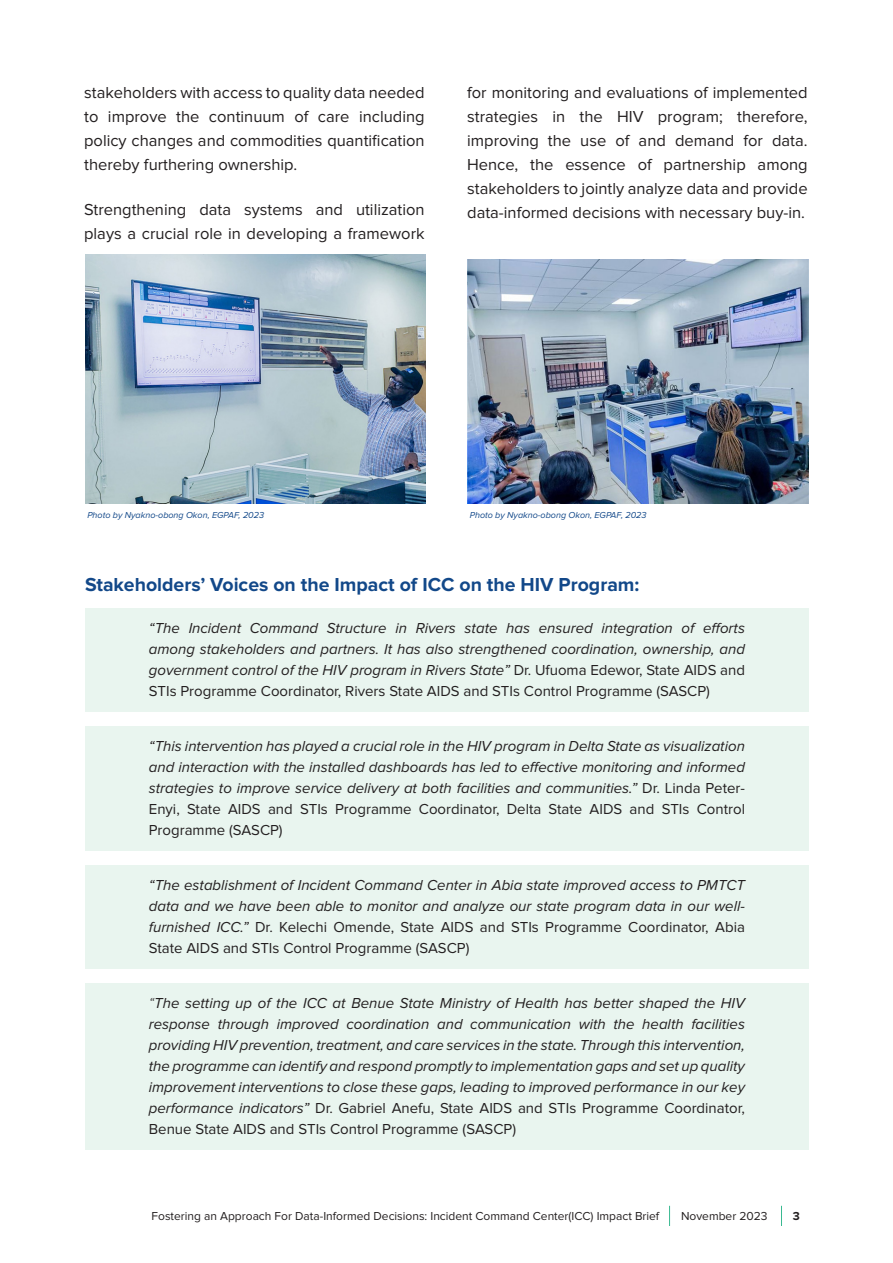
<style>
.page{position:relative;width:893px;height:1263px;background:#fff}
.page>*{position:absolute;margin:0;border:0;box-sizing:border-box;transform-origin:0 0}
.Paragraph_Style_1{font:700 19.5px "Proxima Nova";color:#124889}
.t1{font:16.5px/24px "Proxima Nova";color:#231f20;text-align:justify}
.t2{font:italic 15px/21px "Proxima Nova";color:#231f20;text-align:justify}
.t3{font:12px "Proxima Nova";color:#231f20}
.t4{font:700 12px "Proxima Nova";color:#231f20}
.t5{font:italic 9px "Proxima Nova";color:#124889}
.s1{font-style:normal}
.s2{font-weight:300}
</style>
<div class="page">
<svg style="left:781px;top:1206px;width:1px;height:20px"></svg>
<svg style="left:669px;top:1206px;width:1px;height:20px"></svg>
<img style="left:467px;top:259px;width:342px;height:245px">
<img style="left:85px;top:255px;width:340px;height:249px">
<div style="left:85px;top:608px;width:724px;height:104px;background:#e9f5ef"></div>
<div style="left:85px;top:726px;width:724px;height:125px;background:#e9f5ef"></div>
<div style="left:85px;top:865px;width:724px;height:104px;background:#e9f5ef"></div>
<div style="left:85px;top:983px;width:724px;height:167px;background:#e9f5ef"></div>
<p class="t1" style="left:84px;top:81px;width:342px">stakeholders with access to quality data needed to improve the continuum of care including policy changes and commodities quantification thereby furthering ownership.</p>
<p class="t1" style="left:84px;top:198px;width:342px">Strengthening data systems and utilization plays a crucial role in developing a framework</p>
<p class="t1" style="left:467px;top:81px;width:342px">for monitoring and evaluations of implemented strategies in the HIV program; therefore, improving the use of and demand for data.<br>Hence, the essence of partnership among stakeholders to jointly analyze data and provide data-informed decisions with necessary buy-in.</p>
<p class="t5" style="left:87px;top:510px;width:178px">Photo by Nyakno-obong Okon, EGPAF, 2023</p>
<p class="t5" style="left:470px;top:510px;width:178px">Photo by Nyakno-obong Okon, EGPAF, 2023</p>
<p class="Paragraph_Style_1" style="left:85px;top:573px;width:556px">Stakeholders’ Voices on the Impact of ICC on the HIV Program:</p>
<p class="t2" style="left:149px;top:618px;width:598px">“The Incident Command Structure in Rivers state has ensured integration of efforts among stakeholders and partners. It has also strengthened coordination, ownership, and government control of the HIV program in Rivers State” <span class="s1">Dr. Ufuoma Edewor, State AIDS and STIs Programme Coordinator, Rivers State AIDS and STIs Control Programme (SASCP)</span></p>
<p class="t2" style="left:149px;top:736px;width:598px">“This intervention has played a crucial role in the HIV program in Delta State as visualization and interaction with the installed dashboards has led to effective monitoring and informed strategies to improve service delivery at both facilities and communities.” <span class="s1">Dr. Linda Peter-Enyi, State AIDS and STIs Programme Coordinator, Delta State AIDS and STIs Control Programme (SASCP)</span></p>
<p class="t2" style="left:149px;top:875px;width:598px">“The establishment of Incident Command Center in Abia state improved access to PMTCT data and we have been able to monitor and analyze our state program data in our well&shy;furnished ICC.” <span class="s1">Dr. Kelechi Omende, State AIDS and STIs Programme Coordinator, Abia State AIDS and STIs Control Programme (SASCP)</span></p>
<p class="t2" style="left:149px;top:993px;width:598px"><span class="s2">“</span>The setting up of the ICC at Benue State Ministry of Health has better shaped the HIV response through improved coordination and communication with the health facilities providing HIV prevention, treatment, and care services in the state. Through this intervention, the programme can identify and respond promptly to implementation gaps and set up quality improvement interventions to close these gaps, leading to improved performance in our key performance indicators” <span class="s1">Dr. Gabriel Anefu, State AIDS and STIs Programme Coordinator, Benue State AIDS and STIs Control Programme (SASCP)</span></p>
<p class="t3" style="left:152px;top:1209px;width:509px">Fostering an Approach For Data-Informed Decisions: Incident Command Center(ICC) Impact Brief</p>
<p class="t3" style="left:681px;top:1209px;width:88px">November 2023</p>
<p class="t4" style="left:793px;top:1209px;width:9px">3</p>
</div>
